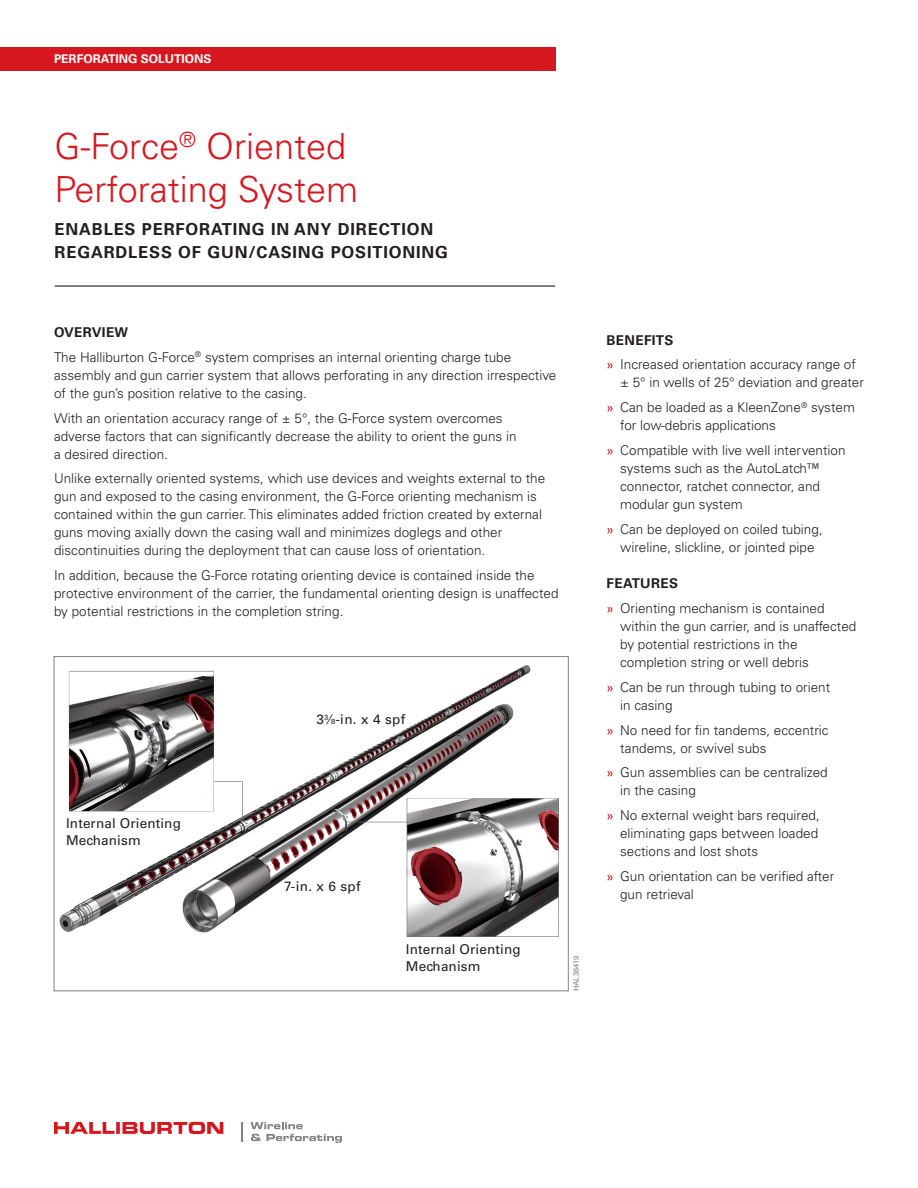
<style>
.page{position:relative;width:918px;height:1188px;background:#fff}
.page>*{position:absolute;margin:0;border:0;box-sizing:border-box;transform-origin:0 0}
.Case_Study_Title___2{font:300 36px/43.5px "Univers LT Std";color:#d7171f}
.Subhead{font:700 16.5px/22.5px "Univers LT Std";letter-spacing:.05em;color:#231f20}
.Body_Subhead{font:300 13.5px/18px "Univers LT Std";color:#231f20}
.Body_Subhead_2{font:13.5px/16.5px "Univers LT Std";letter-spacing:.01em;color:#231f20}
.Body_Subhead-2{font:700 13.5px "Univers LT Std";letter-spacing:.025em;color:#231f20}
.t1{font:700 12px "Univers LT Std";color:#fff}
.HAL_Number{font:7.5px "Univers LT Std";color:#808285}
.s1{font-size:7.35px}
.s2{font-weight:400;color:#d7171f}
</style>
<div class="page">
<hr style="left:55px;top:285px;width:500px;height:2px;background:#231f20">
<img style="left:59px;top:665px;width:500px;height:272px">
<div style="left:0;top:47px;width:555px;height:23px;background:#d7171f"></div>
<svg style="left:54px;top:1122px;width:169px;height:12px"></svg>
<svg style="left:250px;top:1122px;width:92px;height:21px"></svg>
<svg style="left:241px;top:1122px;width:1px;height:19px"></svg>
<p class="t1" style="left:54px;top:51px;width:159px">PERFORATING SOLUTIONS</p>
<p class="Case_Study_Title___2" style="left:55px;top:124px;width:305px">G-Force<sup>®</sup> Oriented<br>Perforating System</p>
<p class="Subhead" style="left:55px;top:219px;width:395px">ENABLES PERFORATING IN ANY DIRECTION<br>REGARDLESS OF GUN/CASING POSITIONING</p>
<p class="Body_Subhead-2" style="left:54px;top:324px;width:76px">OVERVIEW</p>
<p class="Body_Subhead" style="left:54px;top:348px;width:504px">The Halliburton G-Force<sup>®</sup> system comprises an internal orienting charge tube assembly and gun carrier system that allows perforating in any direction irrespective of the gun’s position relative to the casing.</p>
<p class="Body_Subhead" style="left:54px;top:409px;width:464px">With an orientation accuracy range of ± 5°, the G-Force system overcomes adverse factors that can significantly decrease the ability to orient the guns in a desired direction.</p>
<p class="Body_Subhead" style="left:54px;top:470px;width:493px">Unlike externally oriented systems, which use devices and weights external to the gun and exposed to the casing environment, the G-Force orienting mechanism is contained within the gun carrier. This eliminates added friction created by external guns moving axially down the casing wall and minimizes doglegs and other discontinuities during the deployment that can cause loss of orientation.</p>
<p class="Body_Subhead" style="left:54px;top:566px;width:506px">In addition, because the G-Force rotating orienting device is contained inside the protective environment of the carrier, the fundamental orienting design is unaffected by potential restrictions in the completion string.</p>
<p class="Body_Subhead_2" style="left:66px;top:815px;width:116px">Internal Orienting<br>Mechanism</p>
<p class="Body_Subhead_2" style="left:316px;top:711px;width:90px">3<sup>3</sup>⁄<span class="s1">8</span>-in. x 4 spf</p>
<p class="Body_Subhead_2" style="left:284px;top:878px;width:78px">7-in. x 6 spf</p>
<p class="Body_Subhead_2" style="left:406px;top:942px;width:116px">Internal Orienting<br>Mechanism</p>
<p class="HAL_Number" style="left:572px;top:991px;width:37px;rotate:-90deg">HAL36419</p>
<p class="Body_Subhead-2" style="left:607px;top:332px;width:68px">BENEFITS</p>
<p class="Body_Subhead" style="left:620px;top:356px;width:245px;text-indent:-14px"><span class="s2">»</span> Increased orientation accuracy range of ± 5° in wells of 25° deviation and greater</p>
<p class="Body_Subhead" style="left:620px;top:398px;width:236px;text-indent:-14px"><span class="s2">»</span> Can be loaded as a KleenZone<sup>®</sup> system for low-debris applications</p>
<p class="Body_Subhead" style="left:620px;top:441px;width:227px;text-indent:-14px"><span class="s2">»</span> Compatible with live well intervention systems such as the AutoLatch™ connector, ratchet connector, and modular gun system</p>
<p class="Body_Subhead" style="left:607px;top:520px;width:218px;text-align:center"><span class="s2">»</span> Can be deployed on coiled tubing, wireline, slickline, or jointed pipe</p>
<p class="Body_Subhead-2" style="left:607px;top:576px;width:73px">FEATURES</p>
<p class="Body_Subhead" style="left:620px;top:599px;width:238px;text-indent:-14px"><span class="s2">»</span> Orienting mechanism is contained within the gun carrier, and is unaffected by potential restrictions in the completion string or well debris</p>
<p class="Body_Subhead" style="left:620px;top:678px;width:212px;text-indent:-14px"><span class="s2">»</span> Can be run through tubing to orient in casing</p>
<p class="Body_Subhead" style="left:620px;top:721px;width:210px;text-indent:-14px"><span class="s2">»</span> No need for fin tandems, eccentric tandems, or swivel subs</p>
<p class="Body_Subhead" style="left:620px;top:764px;width:209px;text-indent:-14px"><span class="s2">»</span> Gun assemblies can be centralized in the casing</p>
<p class="Body_Subhead" style="left:620px;top:806px;width:201px;text-indent:-14px"><span class="s2">»</span> No external weight bars required, eliminating gaps between loaded sections and lost shots</p>
<p class="Body_Subhead" style="left:620px;top:867px;width:216px;text-indent:-14px"><span class="s2">»</span> Gun orientation can be verified after gun retrieval</p>
</div>
